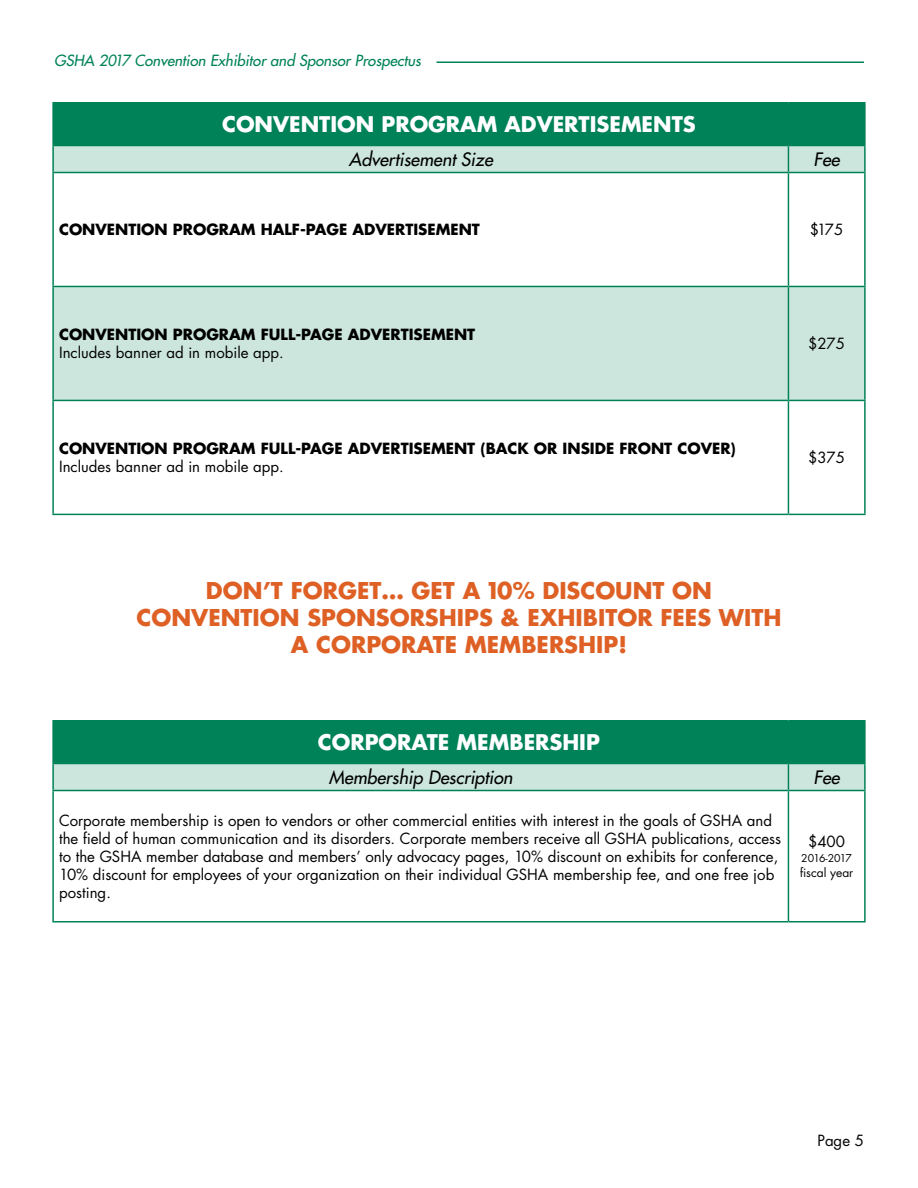
<style>
.page{position:relative;width:918px;height:1188px;background:#fff}
.page>*{position:absolute;margin:0;border:0;box-sizing:border-box;transform-origin:0 0}
.t1{font:700 22.5px/27px "Futura";color:#de6025;text-align:center}
.t2{font:700 21px "Futura";color:#fff}
.t3{font:italic 18px "Futura";color:#000}
.t4{font:15px/18px "Futura";color:#000}
.t5{font:700 15px "Futura";color:#000}
.t6{font:italic 15px "Futura";color:#008259}
.t7{font:12px "Futura";color:#000}
.t8{font:10.5px "Futura";letter-spacing:-.07em;color:#000}
</style>
<div class="page">
<div style="left:53px;top:103px;width:812px;height:43px;background:#008259"></div>
<svg style="left:54px;top:146px;width:810px;height:254px;fill:#cce6de"></svg>
<hr style="left:52px;top:102px;width:736px;height:2px;background:#008259">
<hr style="left:52px;top:104px;width:2px;height:41px;background:#008259">
<hr style="left:788px;top:102px;width:78px;height:2px;background:#008259">
<hr style="left:864px;top:104px;width:2px;height:41px;background:#008259">
<hr style="left:52px;top:145px;width:736px;height:1px;background:#008259">
<hr style="left:788px;top:145px;width:78px;height:1px;background:#008259">
<hr style="left:52px;top:146px;width:2px;height:26px;background:#008259">
<hr style="left:52px;top:172px;width:736px;height:1px;background:#008259">
<hr style="left:52px;top:173px;width:2px;height:113px;background:#008259">
<hr style="left:788px;top:172px;width:78px;height:1px;background:#008259">
<hr style="left:52px;top:286px;width:736px;height:1px;background:#008259">
<hr style="left:52px;top:287px;width:2px;height:113px;background:#008259">
<hr style="left:788px;top:286px;width:78px;height:1px;background:#008259">
<hr style="left:52px;top:400px;width:736px;height:1px;background:#008259">
<hr style="left:52px;top:401px;width:2px;height:113px;background:#008259">
<hr style="left:788px;top:400px;width:78px;height:1px;background:#008259">
<hr style="left:52px;top:514px;width:736px;height:1px;background:#008259">
<hr style="left:788px;top:514px;width:78px;height:1px;background:#008259">
<svg style="left:788px;top:146px;width:1px;height:26px"></svg>
<hr style="left:864px;top:146px;width:2px;height:26px;background:#008259">
<hr style="left:788px;top:173px;width:1px;height:113px;background:#008259">
<hr style="left:864px;top:173px;width:2px;height:113px;background:#008259">
<hr style="left:788px;top:287px;width:1px;height:113px;background:#008259">
<hr style="left:864px;top:287px;width:2px;height:113px;background:#008259">
<hr style="left:788px;top:401px;width:1px;height:113px;background:#008259">
<hr style="left:864px;top:401px;width:2px;height:113px;background:#008259">
<div style="left:53px;top:721px;width:812px;height:43px;background:#008259"></div>
<hr style="left:52px;top:720px;width:736px;height:2px;background:#008259">
<hr style="left:52px;top:722px;width:2px;height:41px;background:#008259">
<hr style="left:788px;top:720px;width:78px;height:2px;background:#008259">
<hr style="left:864px;top:722px;width:2px;height:41px;background:#008259">
<hr style="left:52px;top:763px;width:736px;height:1px;background:#008259">
<hr style="left:788px;top:763px;width:78px;height:1px;background:#008259">
<hr style="left:52px;top:921px;width:736px;height:1px;background:#008259">
<hr style="left:788px;top:921px;width:78px;height:1px;background:#008259">
<hr style="left:52px;top:764px;width:2px;height:26px;background:#008259">
<hr style="left:52px;top:790px;width:736px;height:1px;background:#008259">
<hr style="left:52px;top:791px;width:2px;height:130px;background:#008259">
<hr style="left:788px;top:790px;width:78px;height:1px;background:#008259">
<svg style="left:53px;top:764px;width:811px;height:26px;background:#c7e3da"></svg>
<hr style="left:864px;top:764px;width:2px;height:26px;background:#008259">
<hr style="left:788px;top:791px;width:1px;height:130px;background:#008259">
<hr style="left:864px;top:791px;width:2px;height:130px;background:#008259">
<hr style="left:436px;top:62px;width:428px;height:1px;background:#008259">
<p class="t6" style="left:54px;top:51px;width:368px">GSHA 2017 Convention Exhibitor and Sponsor Prospectus</p>
<h2 class="t2" style="left:222px;top:111px;width:475px">CONVENTION PROGRAM ADVERTISEMENTS</h2>
<p class="t3" style="left:349px;top:148px;width:146px">Advertisement Size</p>
<p class="t3" style="left:814px;top:148px;width:28px">Fee</p>
<p class="t5" style="left:59px;top:220px;width:422px">CONVENTION PROGRAM HALF-PAGE ADVERTISEMENT</p>
<p class="t4" style="left:810px;top:221px;width:35px">$175</p>
<p class="t5" style="left:59px;top:325px;width:418px">CONVENTION PROGRAM FULL-PAGE ADVERTISEMENT</p>
<p class="t4" style="left:59px;top:344px;width:226px">Includes banner ad in mobile app.</p>
<p class="t5" style="left:59px;top:439px;width:678px">CONVENTION PROGRAM FULL-PAGE ADVERTISEMENT (BACK OR INSIDE FRONT COVER)</p>
<p class="t4" style="left:59px;top:458px;width:226px">Includes banner ad in mobile app.</p>
<p class="t4" style="left:808px;top:335px;width:38px">$275</p>
<p class="t4" style="left:808px;top:449px;width:38px">$375</p>
<h1 class="t1" style="left:137px;top:577px;width:646px">DON’T FORGET… GET A 10% DISCOUNT ON<br>CONVENTION SPONSORSHIPS &amp; EXHIBITOR FEES WITH<br>A CORPORATE MEMBERSHIP!</h1>
<h2 class="t2" style="left:318px;top:729px;width:284px">CORPORATE MEMBERSHIP</h2>
<p class="t3" style="left:329px;top:766px;width:185px">Membership Description</p>
<p class="t3" style="left:814px;top:766px;width:28px">Fee</p>
<p class="t4" style="left:59px;top:812px;width:724px">Corporate membership is open to vendors or other commercial entities with interest in the goals of GSHA and the field of human communication and its disorders. Corporate members receive all GSHA publications, access to the GSHA member database and members’ only advocacy pages, 10% discount on exhibits for conference, 10% discount for employees of your organization on their individual GSHA membership fee, and one free job posting.</p>
<p class="t4" style="left:808px;top:833px;width:38px">$400</p>
<p class="t8" style="left:801px;top:852px;width:52px">2016-2017</p>
<p class="t7" style="left:800px;top:865px;width:55px">fiscal year</p>
<p class="t4" style="left:817px;top:1131px;width:48px">Page 5</p>
</div>
